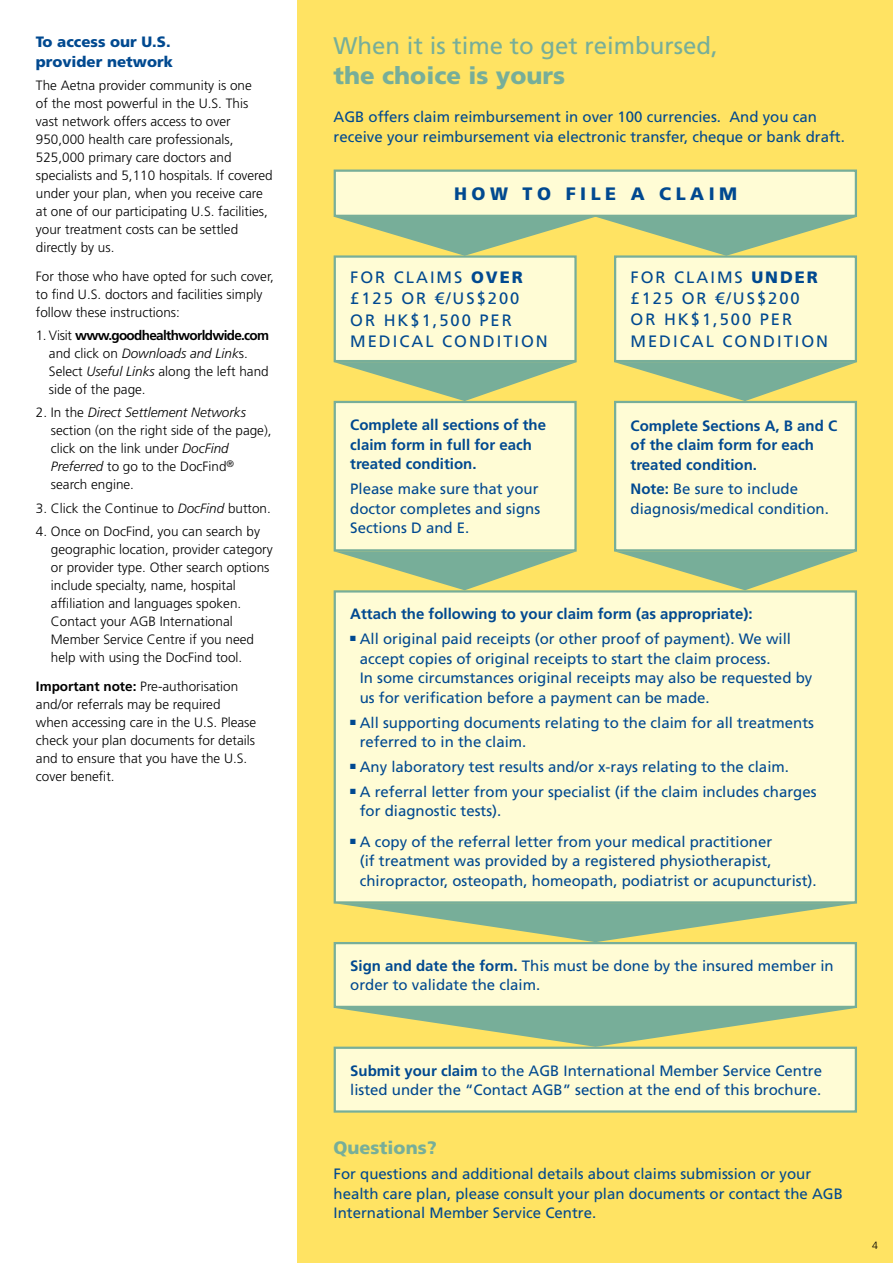
<style>
.page{position:relative;width:893px;height:1263px;background:#fff}
.page>*{position:absolute;margin:0;border:0;box-sizing:border-box;transform-origin:0 0}
.t1{font:24px "Frutiger LT Std";color:#77ae99}
.t2{font:900 24px "Frutiger LT Std";color:#77ae99}
.t3{font:900 18px "Frutiger LT Std";letter-spacing:.25em;color:#004990}
.t4{font:900 18px "Frutiger LT Std";color:#77ae99}
.t5{font:16.5px/21px "Frutiger LT Std";letter-spacing:.12em;color:#004990}
.t6{font:15px/19.5px "Frutiger LT Std";color:#004990}
.t7{font:700 15px/19.5px "Frutiger LT Std";color:#004990}
.t8{font:900 15px/19.5px "Frutiger LT Std";color:#004990}
.t9{font:300 13.5px/18px "Frutiger LT Std";color:#000}
.t10{font:300 10.5px "Frutiger LT Std";color:#000}
.s1{font-weight:700}
.s2{font-style:italic}
.s3{font-weight:900}
</style>
<div class="page">
<div style="left:298px;top:0;width:595px;height:1263px;background:#ffe363"></div>
<svg style="left:334px;top:362px;width:243px;height:39px"></svg>
<svg style="left:334px;top:551px;width:243px;height:39px"></svg>
<svg style="left:614px;top:362px;width:243px;height:39px"></svg>
<svg style="left:614px;top:551px;width:243px;height:39px"></svg>
<svg style="left:335px;top:217px;width:521px;height:38px"></svg>
<svg style="left:334px;top:903px;width:523px;height:39px"></svg>
<svg style="left:336px;top:1008px;width:519px;height:38px"></svg>
<div style="left:334px;top:255px;width:243px;height:107px;background:#fffcd5;border:2px solid #77ae99"></div>
<div style="left:614px;top:255px;width:243px;height:107px;background:#fffcd5;border:2px solid #77ae99"></div>
<div style="left:334px;top:401px;width:243px;height:150px;background:#fffcd5;border:2px solid #77ae99"></div>
<div style="left:334px;top:590px;width:523px;height:313px;background:#fffcd5;border:2px solid #77ae99"></div>
<div style="left:334px;top:942px;width:523px;height:66px;background:#fffcd5;border:2px solid #77ae99"></div>
<div style="left:334px;top:170px;width:523px;height:47px;background:#fffcd5;border:2px solid #77ae99"></div>
<div style="left:334px;top:1046px;width:523px;height:67px;background:#fffcd5;border:2px solid #77ae99"></div>
<div style="left:614px;top:401px;width:243px;height:150px;background:#fffcd5;border:2px solid #77ae99"></div>
<p class="t8" style="left:36px;top:32px;width:138px">To access our U.S. provider network</p>
<p class="t9" style="left:36px;top:77px;width:238px">The Aetna provider community is one<br>of the most powerful in the U.S. This vast network offers access to over 950,000 health care professionals, 525,000 primary care doctors and specialists and 5,110 hospitals. If covered under your plan, when you receive care at one of our participating U.S. facilities, your treatment costs can be settled directly by us.</p>
<p class="t9" style="left:36px;top:267px;width:240px">For those who have opted for such cover, to find U.S. doctors and facilities simply follow these instructions:</p>
<p class="t9" style="left:49px;top:326px;width:222px;text-indent:-13px">1. Visit <span class="s1">www.goodhealthworldwide.com </span>and click on <span class="s2">Downloads and Link</span>s.<br>Select <span class="s2">Useful Links</span> along the left hand side of the page.</p>
<p class="t9" style="left:51px;top:404px;width:222px;text-indent:-15px">2. In the <span class="s2">Direct Settlement Networks </span>section (on the right side of the page), click on the link under <span class="s2">DocFind<br>Preferred</span> to go to the DocFind<sup>® </sup>search engine.</p>
<p class="t9" style="left:36px;top:499px;width:236px">3. Click the Continue to <span class="s2">DocFind</span> button.</p>
<p class="t9" style="left:51px;top:523px;width:223px;text-indent:-15px">4. Once on DocFind, you can search by geographic location, provider category or provider type. Other search options include specialty, name, hospital affiliation and languages spoken.<br>Contact your AGB International Member Service Centre if you need help with using the DocFind tool.</p>
<p class="t9" style="left:36px;top:677px;width:222px"><span class="s1">Important note:</span> Pre-authorisation and/or referrals may be required<br>when accessing care in the U.S. Please check your plan documents for details and to ensure that you have the U.S. cover benefit.</p>
<h1 class="t1" style="left:334px;top:32px;width:386px">When it is time to get reimbursed,</h1>
<h1 class="t2" style="left:334px;top:61px;width:233px">the choice is yours</h1>
<p class="t6" style="left:334px;top:107px;width:513px">AGB offers claim reimbursement in over 100 currencies. And you can receive your reimbursement via electronic transfer, cheque or bank draft.</p>
<p class="t3" style="left:454px;top:183px;width:285px">How to file a c la im</p>
<p class="t5" style="left:350px;top:267px;width:199px">For claim s <span class="s3">over </span>£125 or €/US$200 or HK$1,500 per<br>m edical condition</p>
<p class="t5" style="left:631px;top:267px;width:199px">For claims <span class="s3">under </span>£125 or €/US$200 or HK$1,500 per<br>m edical condition</p>
<p class="t7" style="left:350px;top:415px;width:197px">Complete all sections of the claim form in full for each treated condition.</p>
<p class="t6" style="left:350px;top:479px;width:192px;text-align:justify">Please make sure that your doctor completes and signs Sections D and E .</p>
<p class="t7" style="left:631px;top:416px;width:207px">Complete Sections A, B and C of the claim form for each treated condition.</p>
<p class="t6" style="left:631px;top:479px;width:200px"><span class="s1">Note:</span> Be sure to include diagnosis/medical condition.</p>
<p class="t7" style="left:350px;top:604px;width:404px">Attach the following to your claim form (as appropriate):</p>
<p class="t6" style="left:360px;top:629px;width:454px;text-indent:-9px">■ All original paid receipts (or other proof of payment). We will accept copies of original receipts to start the claim process.<br>I n some circumstances original receipts may also be requested by us for verification before a payment can be made.</p>
<p class="t6" style="left:360px;top:713px;width:456px;text-indent:-9px">■ All supporting documents relating to the claim for all treatments referred to in the claim.</p>
<p class="t6" style="left:350px;top:757px;width:440px">■ Any laboratory test results and/or x-rays relating to the claim.</p>
<p class="t6" style="left:360px;top:782px;width:458px;text-indent:-9px">■ A referral letter from your specialist (if the claim includes charges for diagnostic tests).</p>
<p class="t6" style="left:360px;top:832px;width:459px;text-indent:-9px">■ A copy of the referral letter from your medical practitioner<br>(if treatment was provided by a registered physiotherapist, chiropractor, osteopath, homeopath, podiatrist or acupuncturist).</p>
<p class="t6" style="left:350px;top:956px;width:485px"><span class="s1">Sign and date the form.</span> This must be done by the insured member in order to validate the claim.</p>
<p class="t6" style="left:350px;top:1060px;width:473px"><span class="s1">Submit your claim</span> to the AGB I nternational Member Service Centre listed under the “Contact AGB” section at the end of this brochure.</p>
<p class="t4" style="left:334px;top:1137px;width:105px">Questions?</p>
<p class="t6" style="left:334px;top:1164px;width:511px">For questions and additional details about claims submission or your health care plan, please consult your plan documents or contact the AGB<br>I nternational Member Service Centre.</p>
<p class="t10" style="left:872px;top:1239px;width:7px">4</p>
</div>
